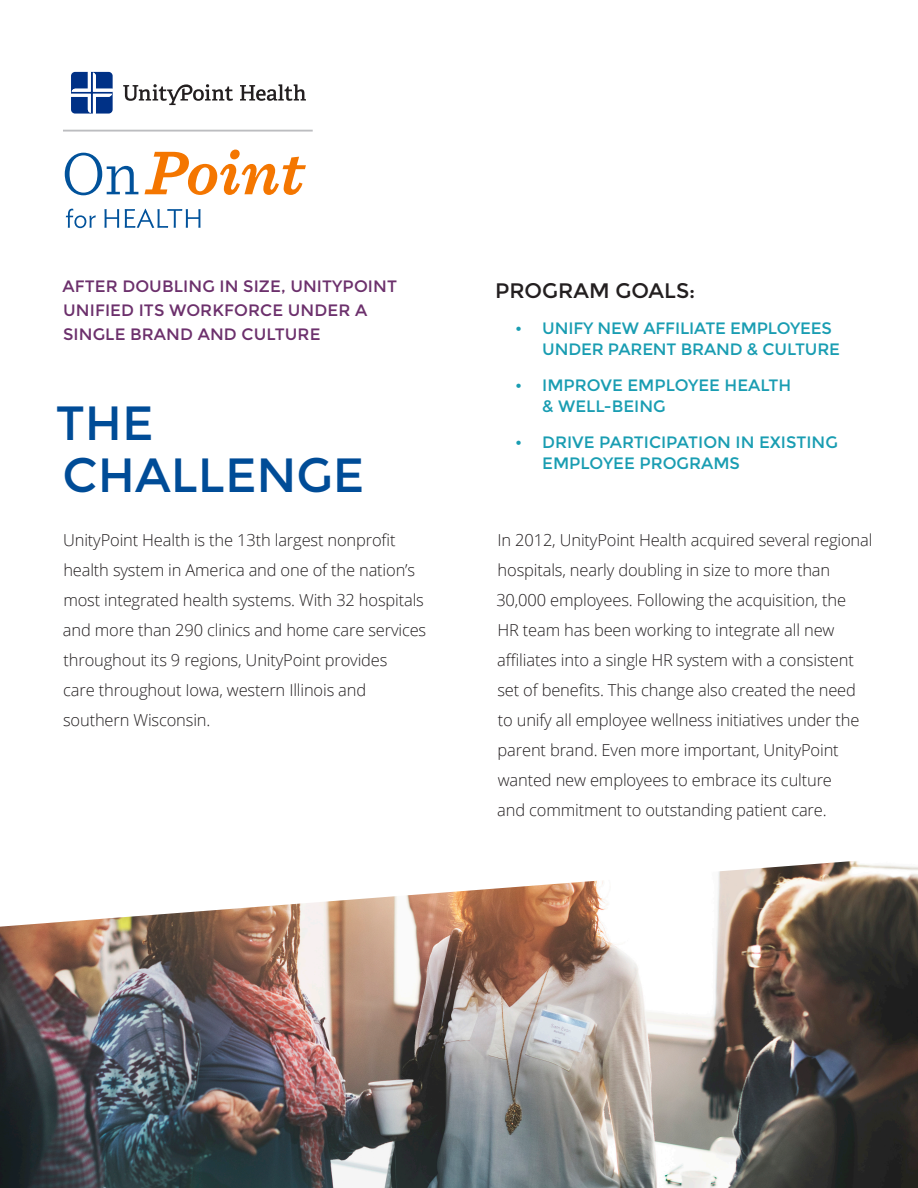
<style>
.page{position:relative;width:918px;height:1188px;background:#fff}
.page>*{position:absolute;margin:0;border:0;box-sizing:border-box;transform-origin:0 0}
.Bullets{font:48px/52.5px "Montserrat";color:#004c97}
.Bullets-2{font:21px "Montserrat";color:#231f20}
.Bullets-3{font:300 16.5px/30px "Open Sans";letter-spacing:-.01em;color:#231f20}
.t1{font:16.5px/21px "Montserrat";color:#199db2}
.t2{font:16.5px/24px "Montserrat";letter-spacing:.005em;color:#6c306c}
</style>
<div class="page">
<svg style="left:65px;top:153px;width:73px;height:42px"></svg>
<svg style="left:145px;top:150px;width:161px;height:45px"></svg>
<svg style="left:66px;top:209px;width:30px;height:19px"></svg>
<svg style="left:104px;top:209px;width:15px;height:19px"></svg>
<svg style="left:125px;top:209px;width:76px;height:19px"></svg>
<svg style="left:123px;top:84px;width:110px;height:21px"></svg>
<svg style="left:240px;top:84px;width:66px;height:17px"></svg>
<svg style="left:71px;top:72px;width:42px;height:42px"></svg>
<hr style="left:63px;top:130px;width:250px;height:2px;background:#bcbdc0">
<img style="left:0;top:861px;width:918px;height:327px">
<p class="t2" style="left:62px;top:274px;width:336px">AFTER DOUBLING IN SIZE, UNITYPOINT<br>UNIFIED ITS WORKFORCE UNDER A</p>
<p class="t2" style="left:63px;top:322px;width:259px">SINGLE BRAND AND CULTURE</p>
<p class="Bullets" style="left:56px;top:397px;width:310px">THE<br>CHALLENGE</p>
<p class="Bullets-2" style="left:495px;top:278px;width:202px">PROGRAM GOALS:</p>
<p class="t1" style="left:542px;top:318px;width:299px;text-indent:-27px">• UNIFY NEW AFFILIATE EMPLOYEES<br>UNDER PARENT BRAND &amp; CULTURE</p>
<p class="t1" style="left:542px;top:375px;width:251px;text-indent:-27px">• IMPROVE EMPLOYEE HEALTH &amp; WELL-BEING</p>
<p class="t1" style="left:542px;top:432px;width:297px;text-indent:-27px">• DRIVE PARTICIPATION IN EXISTING<br>EMPLOYEE PROGRAMS</p>
<p class="Bullets-3" style="left:63px;top:525px;width:365px">UnityPoint Health is the 13th largest nonprofit health system in America and one of the nation’s most integrated health systems. With 32 hospitals and more than 290 clinics and home care services throughout its 9 regions, UnityPoint provides<br>care throughout Iowa, western Illinois and southern Wisconsin.</p>
<p class="Bullets-3" style="left:496px;top:525px;width:378px">In 2012, UnityPoint Health acquired several regional hospitals, nearly doubling in size to more than 30,000 employees. Following the acquisition, the<br>HR team has been working to integrate all new affiliates into a single HR system with a consistent set of benefits. This change also created the need to unify all employee wellness initiatives under the parent brand. Even more important, UnityPoint wanted new employees to embrace its culture<br>and commitment to outstanding patient care.</p>
</div>
